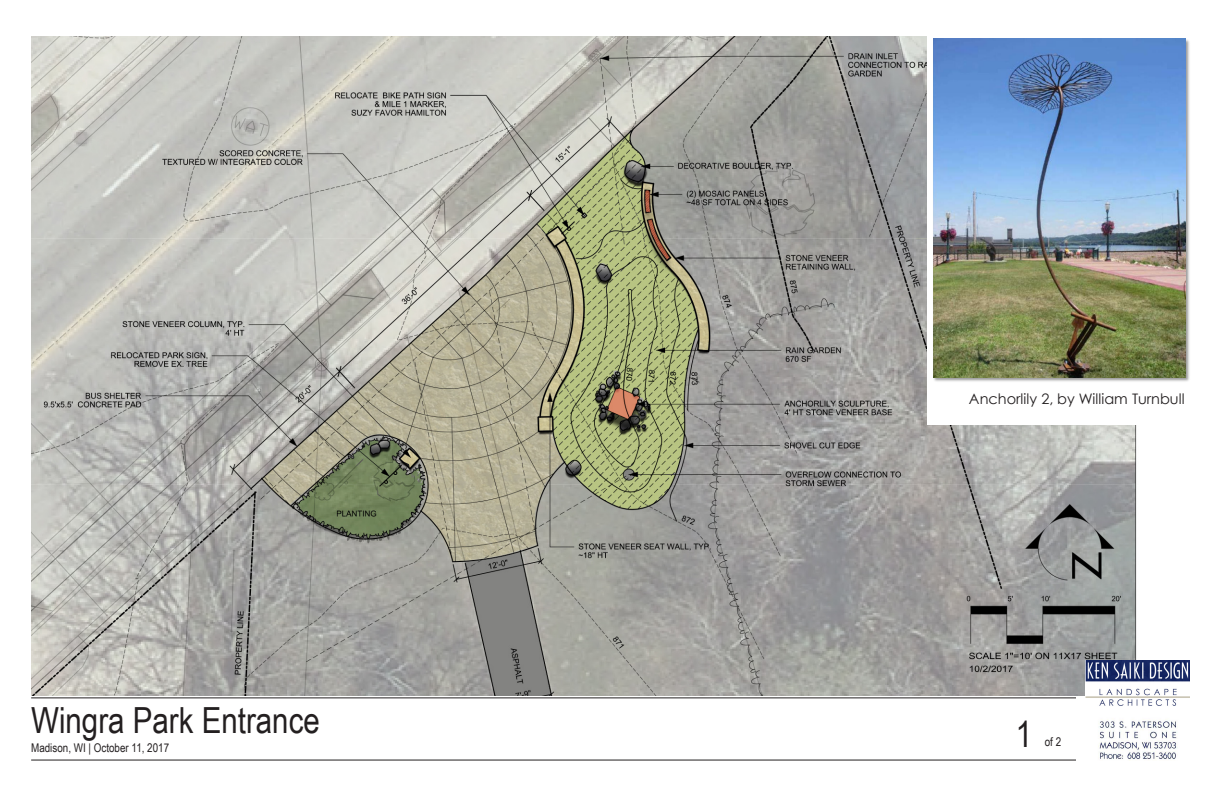
<style>
.page{position:relative;width:1224px;height:792px;background:#fff}
.page>*{position:absolute;margin:0;border:0;box-sizing:border-box;transform-origin:0 0}
.t1{font:36px "Arial Narrow";color:#231f20}
.t2{font:14.5px "Century Gothic";color:#231f20}
.t3{font:12px "Arial Narrow";color:#231f20}
</style>
<div class="page">
<img style="left:31px;top:36px;width:1106px;height:660px">
<div style="left:927px;top:36px;width:266px;height:388px;background:#fff"></div>
<img style="left:933px;top:38px;width:257px;height:344px">
<img style="left:933px;top:39px;width:253px;height:339px">
<hr style="left:31px;top:698px;width:1045px;height:1px;background:#231f20">
<hr style="left:31px;top:760px;width:1045px;height:1px;background:#231f20">
<img style="left:1086px;top:660px;width:104px;height:101px">
<h1 class="t1" style="left:31px;top:694px;width:290px">Wingra Park Entrance</h1>
<p class="t3" style="left:31px;top:739px;width:140px">Madison, WI | October 11 , 201 7</p>
<p class="t2" style="left:969px;top:389px;width:217px">Anchorlily 2, by William Turnbull</p>
<p class="t3" style="left:1045px;top:733px;width:18px">of 2</p>
</div>
